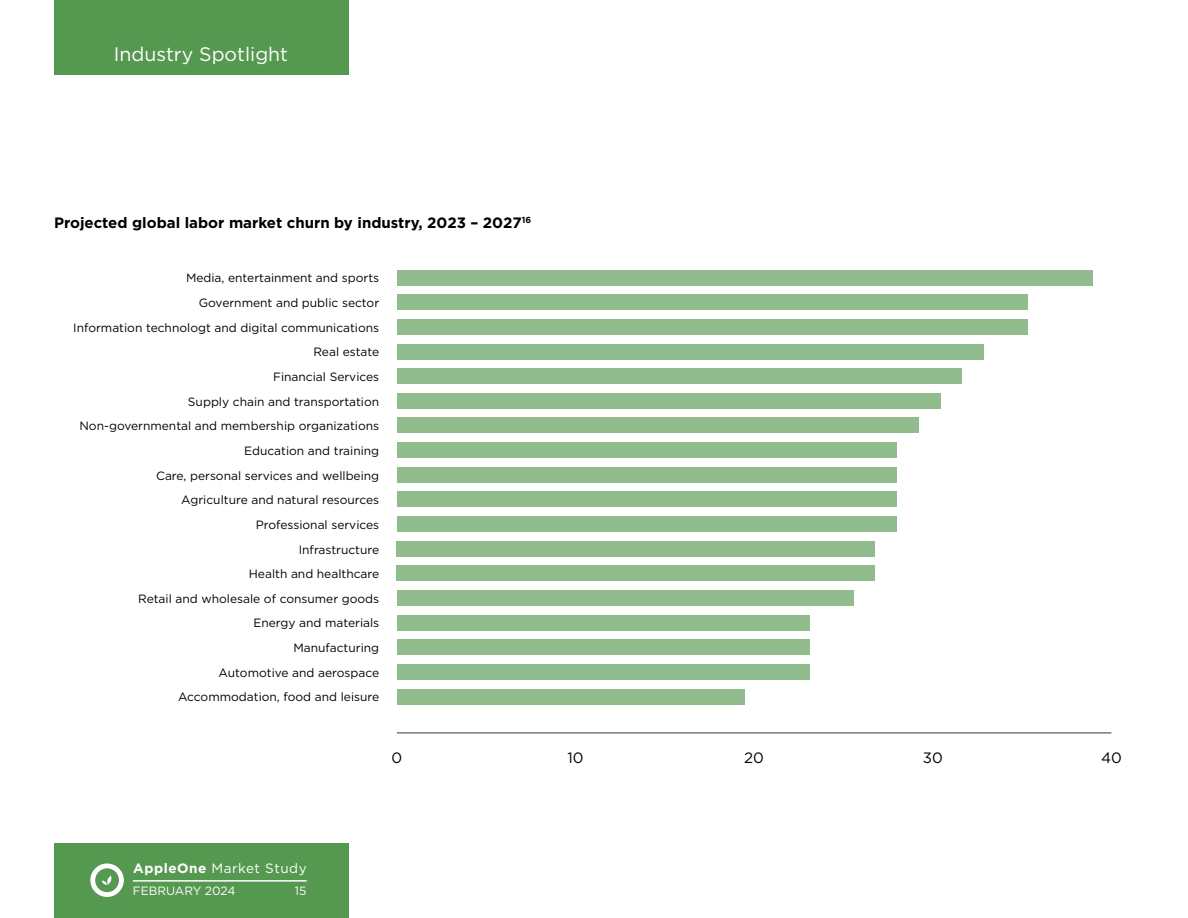
<style>
.page{position:relative;width:1188px;height:918px;background:#fff}
.page>*{position:absolute;margin:0;border:0;box-sizing:border-box;transform-origin:0 0}
.t1{font:19.5px "Gotham";color:#fff}
.t2{font:700 15px "Gotham";color:#000}
.t3{font:15px "Gotham";color:#000}
.t4{font:13.5px "Gotham";letter-spacing:.04em;color:#fff}
.t5{font:12px/24.6px "Gotham";color:#000;text-align:right}
.t6{font:12px "Gotham";color:#fff}
.s1{font-weight:700}
</style>
<div class="page">
<div style="left:54px;top:0;width:294px;height:74px;background:#559850"></div>
<div style="left:54px;top:844px;width:294px;height:74px;background:#559850"></div>
<div style="left:397px;top:270px;width:695px;height:15px;background:#90bc8e"></div>
<div style="left:397px;top:295px;width:630px;height:15px;background:#90bc8e"></div>
<div style="left:397px;top:319px;width:630px;height:15px;background:#90bc8e"></div>
<div style="left:397px;top:344px;width:587px;height:15px;background:#90bc8e"></div>
<div style="left:397px;top:369px;width:565px;height:15px;background:#90bc8e"></div>
<div style="left:397px;top:393px;width:543px;height:15px;background:#90bc8e"></div>
<div style="left:397px;top:418px;width:521px;height:15px;background:#90bc8e"></div>
<div style="left:397px;top:443px;width:500px;height:15px;background:#90bc8e"></div>
<div style="left:397px;top:467px;width:500px;height:15px;background:#90bc8e"></div>
<div style="left:397px;top:492px;width:500px;height:15px;background:#90bc8e"></div>
<div style="left:397px;top:516px;width:500px;height:16px;background:#90bc8e"></div>
<div style="left:397px;top:541px;width:478px;height:15px;background:#90bc8e"></div>
<div style="left:397px;top:566px;width:478px;height:15px;background:#90bc8e"></div>
<div style="left:397px;top:590px;width:456px;height:16px;background:#90bc8e"></div>
<div style="left:397px;top:615px;width:413px;height:15px;background:#90bc8e"></div>
<div style="left:397px;top:640px;width:413px;height:15px;background:#90bc8e"></div>
<div style="left:397px;top:664px;width:413px;height:15px;background:#90bc8e"></div>
<div style="left:397px;top:689px;width:348px;height:15px;background:#90bc8e"></div>
<hr style="left:397px;top:733px;width:714px;height:1px;background:#000">
<hr style="left:133px;top:880px;width:174px;height:2px;background:#fff">
<svg style="left:90px;top:863px;width:34px;height:34px"></svg>
<h1 class="t1" style="left:114px;top:42px;width:176px">Industry Spotlight</h1>
<p class="t2" style="left:54px;top:213px;width:479px">Projected global labor market churn by industry, 2023 – 2027<sup>16</sup></p>
<p class="t5" style="left:73px;top:266px;width:308px">Media, entertainment and sports<br>Government and public sector<br>Information technologt and digital communications<br>Real estate<br>Financial Services<br>Supply chain and transportation<br>Non-governmental and membership organizations<br>Education and training<br>Care, personal services and wellbeing<br>Agriculture and natural resources<br>Professional services<br>Infrastructure<br>Health and healthcare<br>Retail and wholesale of consumer goods<br>Energy and materials<br>Manufacturing<br>Automotive and aerospace<br>Accommodation, food and leisure</p>
<p class="t3" style="left:392px;top:748px;width:12px">0</p>
<p class="t3" style="left:567px;top:748px;width:18px">10</p>
<p class="t3" style="left:744px;top:748px;width:21px">20</p>
<p class="t3" style="left:923px;top:748px;width:21px">30</p>
<p class="t3" style="left:1101px;top:748px;width:22px">40</p>
<p class="t4" style="left:133px;top:860px;width:175px"><span class="s1">AppleOne</span> Market Study</p>
<p class="t6" style="left:133px;top:883px;width:104px">FEBRUARY 2024</p>
<p class="t6" style="left:295px;top:883px;width:13px">15</p>
</div>
